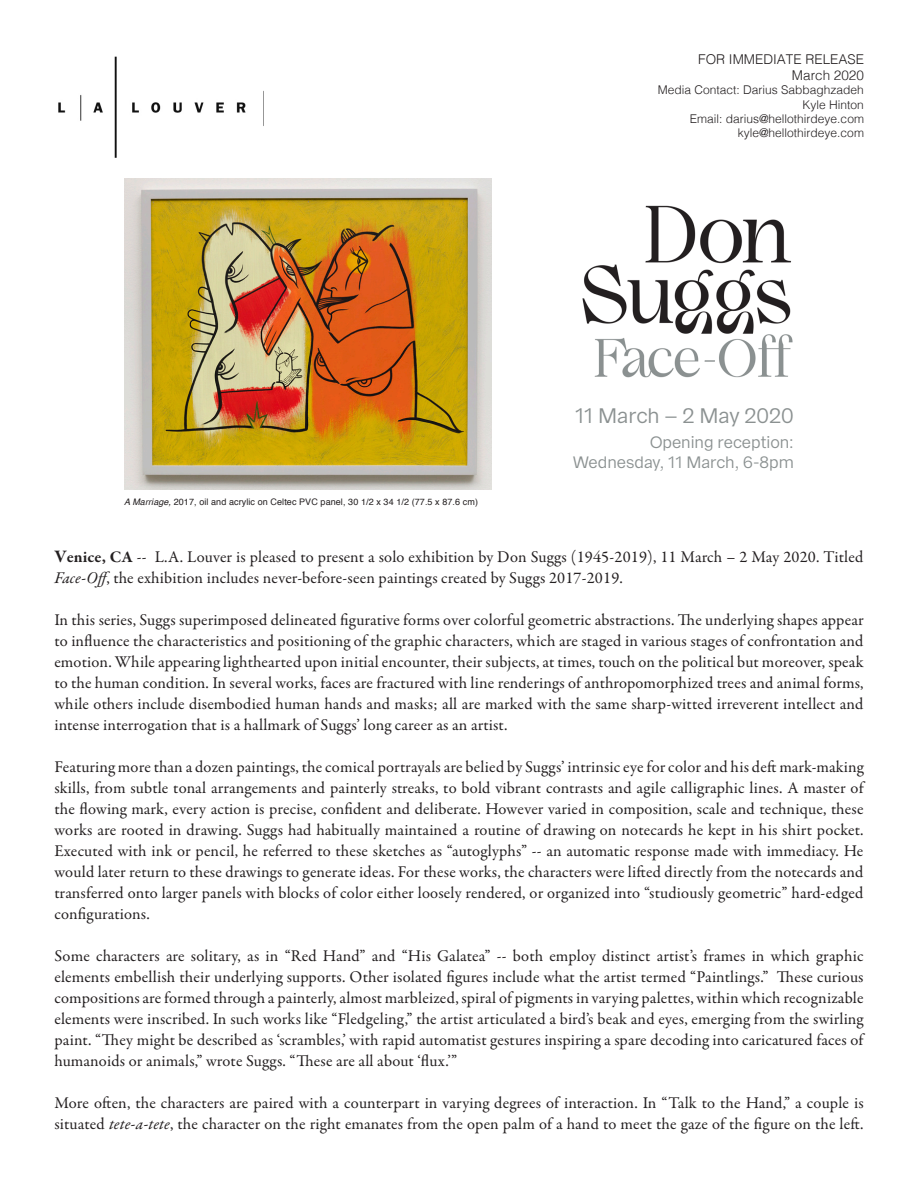
<style>
.page{position:relative;width:918px;height:1188px;background:#fff}
.page>*{position:absolute;margin:0;border:0;box-sizing:border-box;transform-origin:0 0}
.t1{font:21px "Franca";color:#8b9191}
.Body_Text{font:16.5px/21px "Garamond Premr Pro";letter-spacing:.01em;color:#231f20;text-align:justify}
.t2{font:16.5px "Franca";color:#8b9191}
.t3{font:300 13.5px "Helvetica";color:#231f20}
.t4{font:300 12px "Helvetica";color:#231f20}
.t5{font:9px "Helvetica";letter-spacing:.01em;color:#231f20}
.s1{font-style:italic}
.s2{font-weight:700;font-size:18px}
.s3{font-weight:700}
</style>
<div class="page">
<img style="left:58px;top:56px;width:188px;height:102px">
<img style="left:124px;top:178px;width:367px;height:311px">
<img style="left:582px;top:205px;width:211px;height:173px">
<p class="t3" style="left:698px;top:47px;width:167px">FOR IMMEDIATE RELEASE</p>
<p class="t3" style="left:792px;top:64px;width:74px">March 2020</p>
<p class="t4" style="left:658px;top:80px;width:208px">Media Contact: Darius Sabbaghzadeh</p>
<p class="t4" style="left:803px;top:94px;width:63px">Kyle Hinton</p>
<p class="t4" style="left:690px;top:109px;width:176px">Email: darius@hellothirdeye.com</p>
<p class="t4" style="left:738px;top:123px;width:128px">kyle@hellothirdeye.com</p>
<p class="t5" style="left:124px;top:495px;width:355px"><span class="s1">A Marriage,</span> 2017, oil and acrylic on Celtec PVC panel, 30 1/2 x 34 1/2 (77.5 x 87.6 cm)</p>
<p class="t1" style="left:575px;top:403px;width:220px">11 March – 2 May 2020</p>
<p class="t2" style="left:650px;top:432px;width:145px">Opening reception:</p>
<p class="t2" style="left:573px;top:452px;width:222px">Wednesday, 11 March, 6-8pm</p>
<p class="Body_Text" style="left:54px;top:547px;width:811px"><span class="s2">V</span><span class="s3">enice, CA</span> -- L.A. Louver is pleased to present a solo exhibition by Don Suggs (1945-2019), 11 March – 2 May 2020. Titled<br><span class="s1">Face-Off</span>, the exhibition includes never-before-seen paintings created by Suggs 2017-2019.</p>
<p class="Body_Text" style="left:54px;top:610px;width:811px">In this series, Suggs superimposed delineated figurative forms over colorful geometric abstractions. The underlying shapes appear to influence the characteristics and positioning of the graphic characters, which are staged in various stages of confrontation and emotion. While appearing lighthearted upon initial encounter, their subjects, at times, touch on the political but moreover, speak to the human condition. In several works, faces are fractured with line renderings of anthropomorphized trees and animal forms, while others include disembodied human hands and masks; all are marked with the same sharp-witted irreverent intellect and intense interrogation that is a hallmark of Suggs’ long career as an artist.</p>
<p class="Body_Text" style="left:54px;top:757px;width:811px">Featuring more than a dozen paintings, the comical portrayals are belied by Suggs’ intrinsic eye for color and his deft mark-making skills, from subtle tonal arrangements and painterly streaks, to bold vibrant contrasts and agile calligraphic lines. A master of the flowing mark, every action is precise, confident and deliberate. However varied in composition, scale and technique, these works are rooted in drawing. Suggs had habitually maintained a routine of drawing on notecards he kept in his shirt pocket.<br>Executed with ink or pencil, he referred to these sketches as “autoglyphs” -- an automatic response made with immediacy. He would later return to these drawings to generate ideas. For these works, the characters were lifted directly from the notecards and transferred onto larger panels with blocks of color either loosely rendered, or organized into “studiously geometric” hard-edged configurations.</p>
<p class="Body_Text" style="left:54px;top:946px;width:811px">Some characters are solitary, as in “Red Hand” and “His Galatea” -- both employ distinct artist’s frames in which graphic elements embellish their underlying supports. Other isolated figures include what the artist termed “Paintlings.” These curious compositions are formed through a painterly, almost marbleized, spiral of pigments in varying palettes, within which recognizable elements were inscribed. In such works like “Fledgeling,” the artist articulated a bird’s beak and eyes, emerging from the swirling paint. “They might be described as ‘scrambles,’ with rapid automatist gestures inspiring a spare decoding into caricatured faces of humanoids or animals,” wrote Suggs. “These are all about ‘flux.’”</p>
<p class="Body_Text" style="left:54px;top:1093px;width:811px">More often, the characters are paired with a counterpart in varying degrees of interaction. In “Talk to the Hand,” a couple is situated <span class="s1">tete-a-tete</span>, the character on the right emanates from the open palm of a hand to meet the gaze of the figure on the left.</p>
</div>
